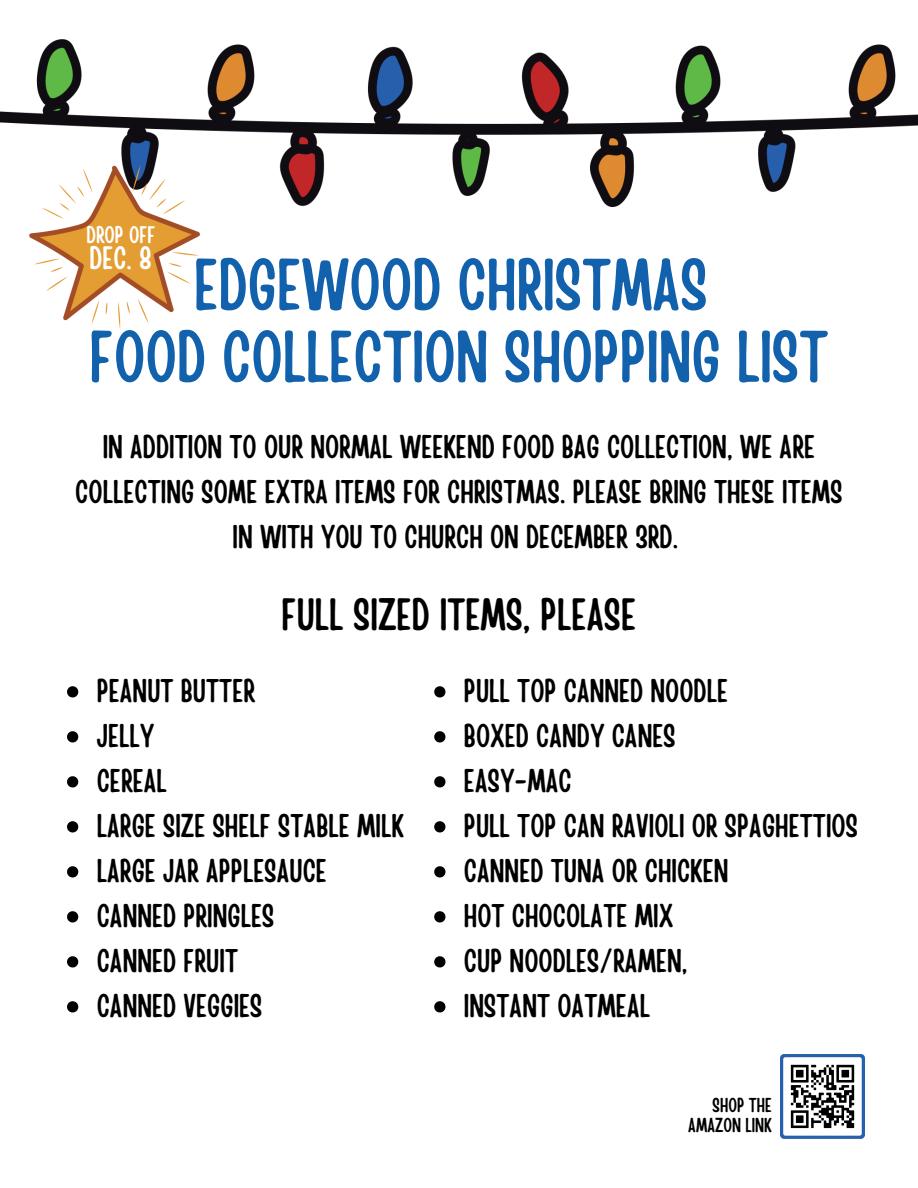
<style>
.page{position:relative;width:918px;height:1188px;background:#fff}
.page>*{position:absolute;margin:0;border:0;box-sizing:border-box;transform-origin:0 0}
.t1{font:72.6px/72px "Handy Casual Condensed";color:#1161ad;text-align:center}
.t2{font:45px "Handy Casual Condensed";color:#000}
.t3{font:32.7px/45px "Handy Casual Condensed";color:#000;text-align:center}
.t4{font:32.25px "Handy Casual Condensed";color:#fff}
.t5{font:23.85px "Handy Casual Condensed";color:#fff}
.t6{font:20.1px "Handy Casual Condensed";color:#000}
</style>
<div class="page">
<img style="left:0;top:39px;width:918px;height:168px">
<svg style="left:67px;top:686px;width:11px;height:11px"></svg>
<svg style="left:67px;top:731px;width:11px;height:11px"></svg>
<svg style="left:67px;top:776px;width:11px;height:11px"></svg>
<svg style="left:67px;top:821px;width:11px;height:11px"></svg>
<svg style="left:67px;top:866px;width:11px;height:11px"></svg>
<svg style="left:67px;top:911px;width:11px;height:11px"></svg>
<svg style="left:67px;top:956px;width:11px;height:11px"></svg>
<svg style="left:67px;top:1001px;width:11px;height:11px"></svg>
<svg style="left:434px;top:686px;width:11px;height:11px"></svg>
<svg style="left:434px;top:731px;width:11px;height:11px"></svg>
<svg style="left:434px;top:776px;width:11px;height:11px"></svg>
<svg style="left:434px;top:821px;width:11px;height:11px"></svg>
<svg style="left:434px;top:866px;width:11px;height:11px"></svg>
<svg style="left:434px;top:911px;width:11px;height:11px"></svg>
<svg style="left:434px;top:956px;width:11px;height:11px"></svg>
<svg style="left:434px;top:1001px;width:11px;height:11px"></svg>
<img style="left:780px;top:1054px;width:85px;height:85px">
<img style="left:14px;top:146px;width:186px;height:183px">
<p class="t5" style="left:86px;top:219px;width:71px">DROP OFF</p>
<p class="t4" style="left:90px;top:237px;width:64px">DEC. 8</p>
<p class="t1" style="left:89px;top:245px;width:741px">EDGEWOOD CHRISTMAS<br>FOOD COLLECTION SHOPPING LIST</p>
<p class="t3" style="left:75px;top:422px;width:769px">IN ADDITION TO OUR NORMAL WEEKEND FOOD BAG COLLECTION, WE ARE<br>COLLECTING SOME EXTRA ITEMS FOR CHRISTMAS. PLEASE BRING THESE ITEMS<br>IN WITH YOU TO CHURCH ON DECEMBER 3RD.</p>
<p class="t2" style="left:282px;top:585px;width:356px">FULL SIZED ITEMS, PLEASE</p>
<h5 class="t3" style="left:97px;top:666px;width:160px">PEANUT BUTTER</h5>
<h1 class="t3" style="left:97px;top:711px;width:59px">JELLY</h1>
<p class="t3" style="left:97px;top:756px;width:72px">CEREAL</p>
<h2 class="t3" style="left:97px;top:801px;width:309px">LARGE SIZE SHELF STABLE MILK</h2>
<p class="t3" style="left:97px;top:846px;width:232px">LARGE JAR APPLESAUCE</p>
<p class="t3" style="left:97px;top:891px;width:179px">CANNED PRINGLES</p>
<p class="t3" style="left:97px;top:936px;width:143px">CANNED FRUIT</p>
<p class="t3" style="left:97px;top:981px;width:167px">CANNED VEGGIES</p>
<p class="t3" style="left:464px;top:666px;width:266px">PULL TOP CANNED NOODLE</p>
<p class="t3" style="left:464px;top:711px;width:213px">BOXED CANDY CANES</p>
<p class="t3" style="left:464px;top:756px;width:109px">EASY-MAC</p>
<p class="t3" style="left:464px;top:801px;width:396px">PULL TOP CAN RAVIOLI OR SPAGHETTIOS</p>
<p class="t3" style="left:464px;top:846px;width:266px">CANNED TUNA OR CHICKEN</p>
<p class="t3" style="left:464px;top:891px;width:211px">HOT CHOCOLATE MIX</p>
<p class="t3" style="left:464px;top:936px;width:225px">CUP NOODLES/RAMEN,</p>
<p class="t3" style="left:464px;top:981px;width:188px">INSTANT OATMEAL</p>
<p class="t6" style="left:713px;top:1091px;width:61px">SHOP THE</p>
<p class="t6" style="left:688px;top:1111px;width:85px">AMAZON LINK</p>
</div>
